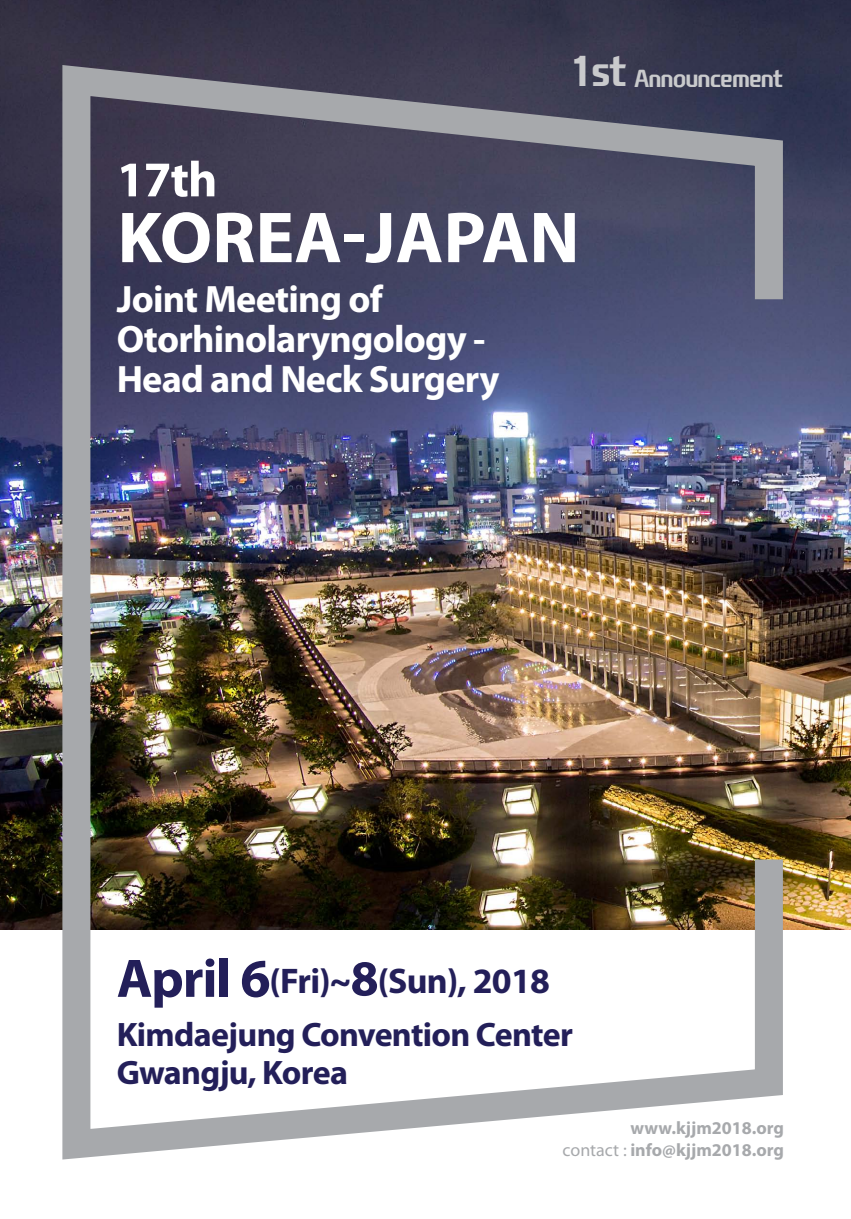
<style>
.page{position:relative;width:851px;height:1219px;background:#fff}
.page>*{position:absolute;margin:0;border:0;box-sizing:border-box;transform-origin:0 0}
.t1{font:700 72.8px "Myriad Pro";color:#fff}
.t2{font:700 50.2px "Myriad Pro";color:#fff}
.t3{font:700 38.2px/40px "Myriad Pro";letter-spacing:-.02em;color:#fff}
.t4{font:700 35.8px "Myriad Pro";letter-spacing:-.02em;color:#231f59}
.t5{font:700 34px/38px "Myriad Pro";letter-spacing:-.02em;color:#231f59}
.t6{font:24px "NEXON Football Gothic B";letter-spacing:-.04em;color:#c9cacc}
.t7{font:700 18px/22px "Myriad Pro";color:#a7a9ac;text-align:right}
.s1{font-size:42px}
.s2{font-size:54.6px}
.s3{font-size:50.6px}
.s4{font-weight:400}
</style>
<div class="page">
<img style="left:0;top:0;width:850px;height:930px">
<img style="left:48px;top:49px;width:748px;height:1111px">
<p class="t6" style="left:569px;top:62px;width:215px"><span class="s1">1st</span> Announcement</p>
<h2 class="t2" style="left:117px;top:147px;width:102px">17th</h2>
<h1 class="t1" style="left:117px;top:190px;width:411px">Korea-Japan</h1>
<p class="t3" style="left:117px;top:278px;width:384px">Joint Meeting of<br>Otorhinolaryngology -<br>Head and Neck Surgery</p>
<p class="t4" style="left:117px;top:957px;width:434px"><span class="s2">April 6</span>(Fri)~<span class="s3">8</span>(Sun), 2018</p>
<p class="t5" style="left:117px;top:1015px;width:457px">Kimdaejung Convention Center<br>Gwangju, Korea</p>
<p class="t7" style="left:562px;top:1116px;width:223px">www.kjjm2018.org<br><span class="s4">contact :</span> info@kjjm2018.org</p>
</div>
